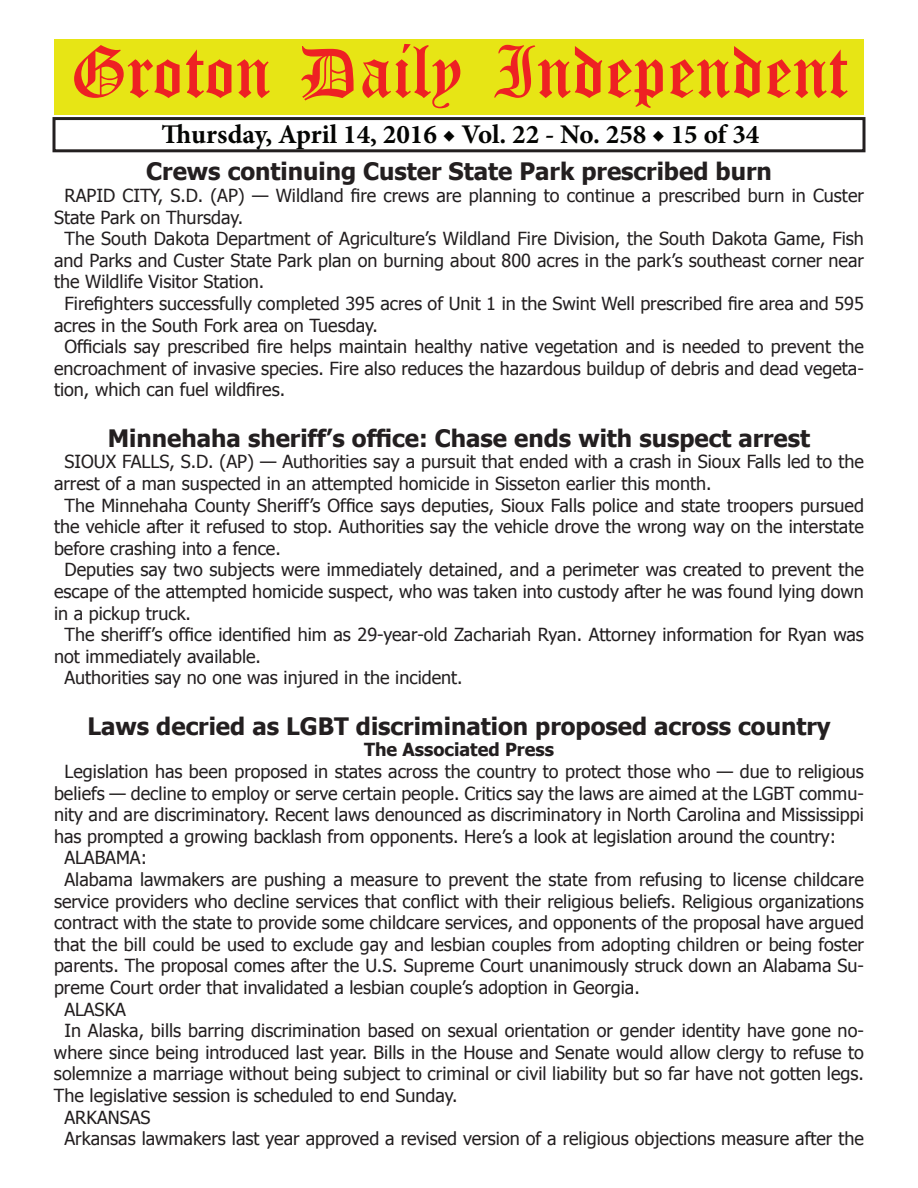
<style>
.page{position:relative;width:918px;height:1188px;background:#fff}
.page>*{position:absolute;margin:0;border:0;box-sizing:border-box;transform-origin:0 0}
.t1{font:54px "Old English Five";color:#ee2123}
.t2{font:700 27px "Minion Pro";color:#040503}
.t3{font:700 24px "Tahoma";color:#231f20}
.t4{font:18px "Tahoma";color:#231f20}
.t5{font:700 18px "Tahoma";color:#231f20}
</style>
<div class="page">
<div style="left:52px;top:117px;width:814px;height:35px;border:3px solid #231f20"></div>
<div style="left:54px;top:40px;width:810px;height:75px;background:#e7e515"></div>
<h1 class="t1" style="left:70px;top:47px;width:779px">Groton Daily Independent</h1>
<h2 class="t2" style="left:162px;top:116px;width:599px">Thursday, April 14, 2016 ◆ Vol. 22 - No. 258 ◆ 15 of 34</h2>
<h3 class="t3" style="left:146px;top:155px;width:627px">Crews continuing Custer State Park prescribed burn</h3>
<p class="t4" style="left:64px;top:183px;width:801px">RAPID CITY, S.D. (AP) — Wildland fire crews are planning to continue a prescribed burn in Custer</p>
<p class="t4" style="left:54px;top:205px;width:191px">State Park on Thursday.</p>
<p class="t4" style="left:64px;top:227px;width:801px">The South Dakota Department of Agriculture’s Wildland Fire Division, the South Dakota Game, Fish</p>
<p class="t4" style="left:54px;top:248px;width:811px">and Parks and Custer State Park plan on burning about 800 acres in the park’s southeast corner near</p>
<p class="t4" style="left:54px;top:270px;width:212px">the Wildlife Visitor Station.</p>
<p class="t4" style="left:64px;top:291px;width:801px">Firefighters successfully completed 395 acres of Unit 1 in the Swint Well prescribed fire area and 595</p>
<p class="t4" style="left:54px;top:313px;width:325px">acres in the South Fork area on Tuesday.</p>
<p class="t4" style="left:64px;top:335px;width:801px">Officials say prescribed fire helps maintain healthy native vegetation and is needed to prevent the</p>
<p class="t4" style="left:54px;top:356px;width:812px">encroachment of invasive species. Fire also reduces the hazardous buildup of debris and dead vegeta-</p>
<p class="t4" style="left:54px;top:378px;width:233px">tion, which can fuel wildfires.</p>
<h3 class="t3" style="left:108px;top:421px;width:704px">Minnehaha sheriff’s office: Chase ends with suspect arrest</h3>
<p class="t4" style="left:64px;top:450px;width:801px">SIOUX FALLS, S.D. (AP) — Authorities say a pursuit that ended with a crash in Sioux Falls led to the</p>
<p class="t4" style="left:54px;top:471px;width:659px">arrest of a man suspected in an attempted homicide in Sisseton earlier this month.</p>
<p class="t4" style="left:64px;top:493px;width:801px">The Minnehaha County Sheriff’s Office says deputies, Sioux Falls police and state troopers pursued</p>
<p class="t4" style="left:54px;top:515px;width:811px">the vehicle after it refused to stop. Authorities say the vehicle drove the wrong way on the interstate</p>
<p class="t4" style="left:54px;top:536px;width:228px">before crashing into a fence.</p>
<p class="t4" style="left:64px;top:558px;width:801px">Deputies say two subjects were immediately detained, and a perimeter was created to prevent the</p>
<p class="t4" style="left:54px;top:579px;width:811px">escape of the attempted homicide suspect, who was taken into custody after he was found lying down</p>
<p class="t4" style="left:54px;top:601px;width:139px">in a pickup truck.</p>
<p class="t4" style="left:64px;top:623px;width:801px">The sheriff’s office identified him as 29-year-old Zachariah Ryan. Attorney information for Ryan was</p>
<p class="t4" style="left:54px;top:644px;width:209px">not immediately available.</p>
<p class="t4" style="left:64px;top:666px;width:400px">Authorities say no one was injured in the incident.</p>
<h3 class="t3" style="left:87px;top:709px;width:745px">Laws decried as LGBT discrimination proposed across country</h3>
<p class="t5" style="left:364px;top:737px;width:191px">The Associated Press</p>
<p class="t4" style="left:64px;top:759px;width:801px">Legislation has been proposed in states across the country to protect those who — due to religious</p>
<p class="t4" style="left:54px;top:781px;width:811px">beliefs — decline to employ or serve certain people. Critics say the laws are aimed at the LGBT commu-</p>
<p class="t4" style="left:54px;top:803px;width:812px">nity and are discriminatory. Recent laws denounced as discriminatory in North Carolina and Mississippi</p>
<p class="t4" style="left:54px;top:824px;width:784px">has prompted a growing backlash from opponents. Here’s a look at legislation around the country:</p>
<p class="t4" style="left:64px;top:846px;width:84px">ALABAMA:</p>
<p class="t4" style="left:64px;top:867px;width:801px">Alabama lawmakers are pushing a measure to prevent the state from refusing to license childcare</p>
<p class="t4" style="left:54px;top:889px;width:811px">service providers who decline services that conflict with their religious beliefs. Religious organizations</p>
<p class="t4" style="left:54px;top:911px;width:812px">contract with the state to provide some childcare services, and opponents of the proposal have argued</p>
<p class="t4" style="left:54px;top:932px;width:811px">that the bill could be used to exclude gay and lesbian couples from adopting children or being foster</p>
<p class="t4" style="left:54px;top:954px;width:812px">parents. The proposal comes after the U.S. Supreme Court unanimously struck down an Alabama Su-</p>
<p class="t4" style="left:54px;top:975px;width:587px">preme Court order that invalidated a lesbian couple’s adoption in Georgia.</p>
<p class="t4" style="left:64px;top:997px;width:63px">ALASKA</p>
<p class="t4" style="left:64px;top:1019px;width:801px">In Alaska, bills barring discrimination based on sexual orientation or gender identity have gone no-</p>
<p class="t4" style="left:54px;top:1040px;width:811px">where since being introduced last year. Bills in the House and Senate would allow clergy to refuse to</p>
<p class="t4" style="left:54px;top:1062px;width:811px">solemnize a marriage without being subject to criminal or civil liability but so far have not gotten legs.</p>
<p class="t4" style="left:54px;top:1083px;width:405px">The legislative session is scheduled to end Sunday.</p>
<p class="t4" style="left:64px;top:1105px;width:88px">ARKANSAS</p>
<p class="t4" style="left:64px;top:1127px;width:801px">Arkansas lawmakers last year approved a revised version of a religious objections measure after the</p>
</div>
